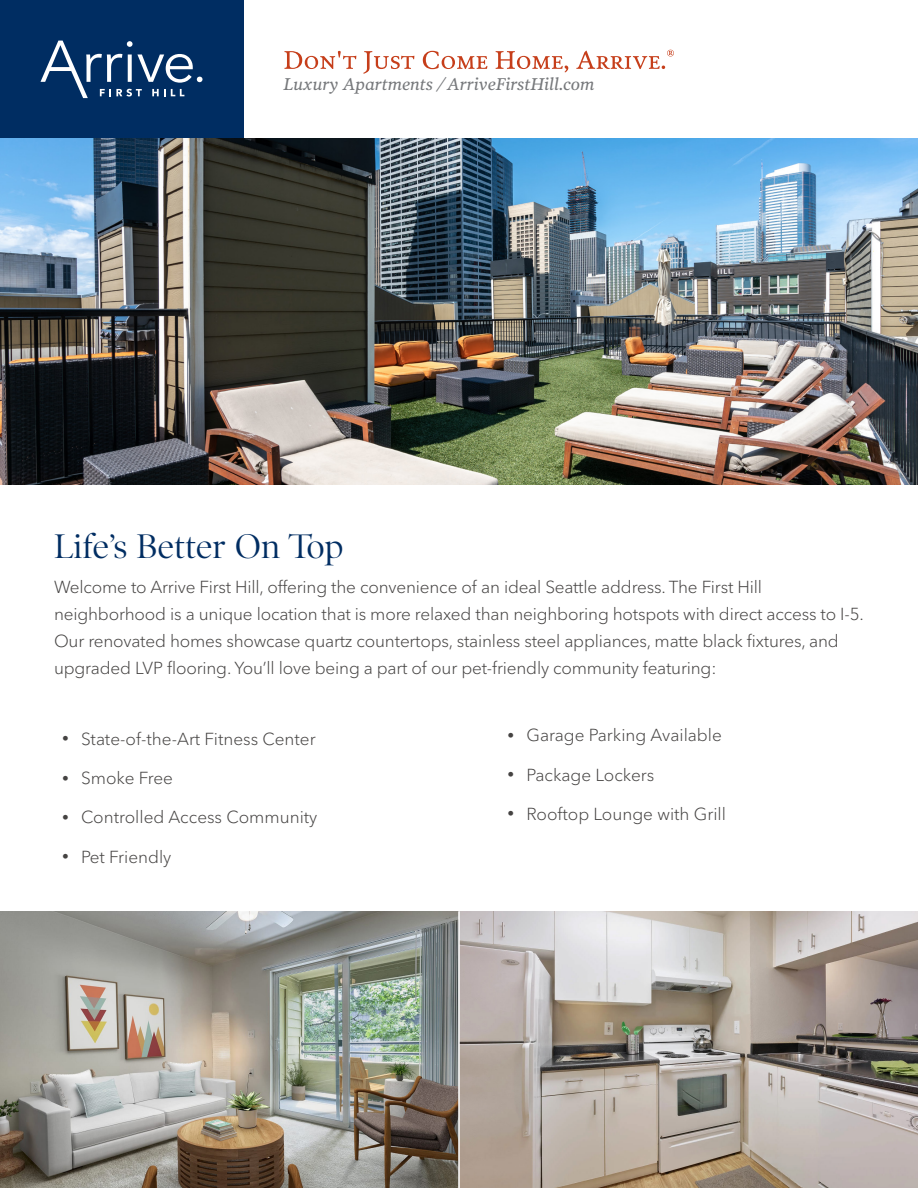
<style>
.page{position:relative;width:918px;height:1188px;background:#fff}
.page>*{position:absolute;margin:0;border:0;box-sizing:border-box;transform-origin:0 0}
.t1{font:34.5px "Poynter OS Disp";color:#002d62}
.Paragraph{font:300 17.25px/27px "Avenir Next LT Pro";letter-spacing:-.01em;color:#454342}
.Body{font:italic 17.25px "Poynter Oldstyle Text";color:#76787b}
.s1{font-size:13.5px}
</style>
<div class="page">
<div style="left:0;top:0;width:243px;height:139px;background:#002d62"></div>
<img style="left:0;top:139px;width:918px;height:346px">
<img style="left:0;top:911px;width:458px;height:277px">
<svg style="left:460px;top:911px;width:458px;height:277px;background:#b0a7a0"></svg>
<svg style="left:284px;top:50px;width:390px;height:24px"></svg>
<svg style="left:41px;top:40px;width:162px;height:58px"></svg>
<p class="Body" style="left:284px;top:73px;width:312px">Luxury Apartments / ArriveFirstHill.com</p>
<p class="t1" style="left:54px;top:527px;width:291px">Life’s Better On Top</p>
<p class="Paragraph" style="left:54px;top:573px;width:811px">Welcome to Arrive First Hill, offering the convenience of an ideal Seattle address. The First Hill neighborhood is a unique location that is more relaxed than neighboring hotspots with direct access to I-5.<br>Our renovated homes showcase quartz countertops, stainless steel appliances, matte black fixtures, and upgraded LVP flooring. You’ll love being a part of our pet-friendly community featuring:</p>
<p class="Paragraph" style="left:62px;top:725px;width:255px"><span class="s1">•</span> State-of-the-Art Fitness Center</p>
<p class="Paragraph" style="left:62px;top:765px;width:112px"><span class="s1">•</span> Smoke Free</p>
<p class="Paragraph" style="left:62px;top:804px;width:257px"><span class="s1">•</span> Controlled Access Community</p>
<p class="Paragraph" style="left:62px;top:843px;width:111px"><span class="s1">•</span> Pet Friendly</p>
<p class="Paragraph" style="left:508px;top:722px;width:216px"><span class="s1">•</span> Garage Parking Available</p>
<p class="Paragraph" style="left:508px;top:761px;width:148px"><span class="s1">•</span> Package Lockers</p>
<p class="Paragraph" style="left:508px;top:800px;width:220px"><span class="s1">•</span> Rooftop Lounge with Grill</p>
</div>
